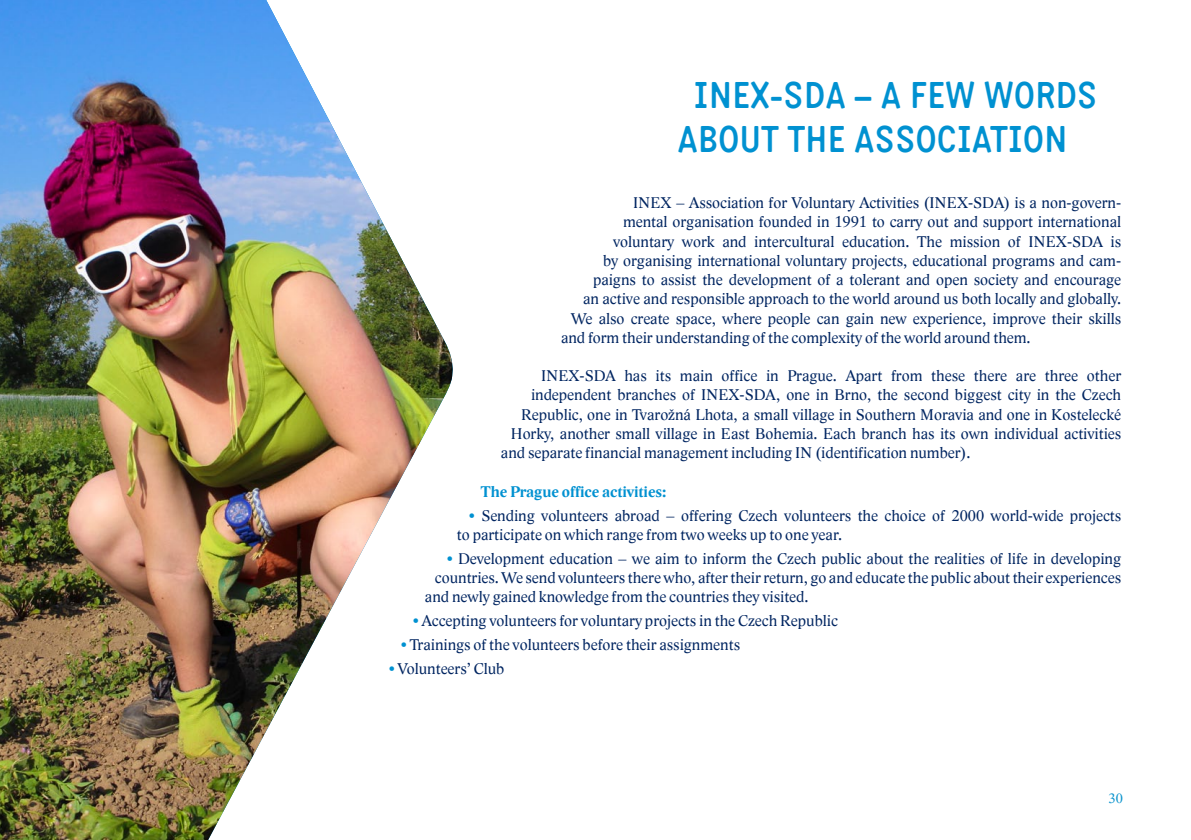
<style>
.page{position:relative;width:1191px;height:840px;background:#fff}
.page>*{position:absolute;margin:0;border:0;box-sizing:border-box;transform-origin:0 0}
.t1{font:600 36px/43.2px "Katarine";letter-spacing:.015em;color:#0091d1}
.t2{font:16px/19.2px "Lido STF";color:#002561}
.t3{font:700 16px "Lido STF";color:#0091d1}
.t4{font:14px "Lido STF";color:#0993cd}
.s1{color:#0091d1}
</style>
<div class="page">
<img style="left:1px;top:0;width:452px;height:839px">
<svg style="left:0;top:0;width:1px;height:839px"></svg>
<h1 class="t1" style="left:678px;top:74px;width:421px;text-indent:16px">INEX-SDA – A FEW WORDS<br>ABOUT THE ASSOCIATION</h1>
<p class="t2" style="left:633px;top:193px;width:490px">INEX – Association for Voluntary Activities (INEX-SDA) is a non-govern-</p>
<p class="t2" style="left:623px;top:212px;width:499px">mental organisation founded in 1991 to carry out and support international</p>
<p class="t2" style="left:613px;top:232px;width:510px">voluntary work and intercultural education. The mission of INEX-SDA is</p>
<p class="t2" style="left:603px;top:251px;width:520px">by organising international voluntary projects, educational programs and cam-</p>
<p class="t2" style="left:593px;top:270px;width:529px">paigns to assist the development of a tolerant and open society and encourage</p>
<p class="t2" style="left:583px;top:289px;width:539px">an active and responsible approach to the world around us both locally and globally.</p>
<p class="t2" style="left:571px;top:308px;width:552px">We also create space, where people can gain new experience, improve their skills</p>
<p class="t2" style="left:561px;top:328px;width:471px">and form their understanding of the complexity of the world around them.</p>
<p class="t2" style="left:541px;top:366px;width:581px">INEX-SDA has its main office in Prague. Apart from these there are three other</p>
<p class="t2" style="left:531px;top:385px;width:591px">independent branches of INEX-SDA, one in Brno, the second biggest city in the Czech</p>
<p class="t2" style="left:521px;top:404px;width:602px">Republic, one in Tvarožná Lhota, a small village in Southern Moravia and one in Kostelecké</p>
<p class="t2" style="left:511px;top:424px;width:612px">Horky, another small village in East Bohemia. Each branch has its own individual activities</p>
<p class="t2" style="left:501px;top:443px;width:471px">and separate financial management including IN (identification number).</p>
<p class="t3" style="left:481px;top:481px;width:187px">The Prague office activities:</p>
<p class="t2" style="left:457px;top:505px;width:666px;text-indent:12px"><span class="s1">•</span> Sending volunteers abroad – offering Czech volunteers the choice of 2000 world-wide projects to participate on which range from two weeks up to one year.</p>
<p class="t2" style="left:447px;top:548px;width:675px"><span class="s1">•</span> Development education – we aim to inform the Czech public about the realities of life in developing</p>
<p class="t2" style="left:435px;top:568px;width:687px">countries. We send volunteers there who, after their return, go and educate the public about their experiences</p>
<p class="t2" style="left:425px;top:587px;width:385px">and newly gained knowledge from the countries they visited.</p>
<p class="t2" style="left:413px;top:611px;width:426px"><span class="s1">•</span> Accepting volunteers for voluntary projects in the Czech Republic</p>
<p class="t2" style="left:401px;top:635px;width:341px"><span class="s1">•</span> Trainings of the volunteers before their assignments</p>
<p class="t2" style="left:389px;top:659px;width:117px"><span class="s1">•</span> Volunteers’ Club</p>
<p class="t4" style="left:1108px;top:789px;width:16px">30</p>
</div>
